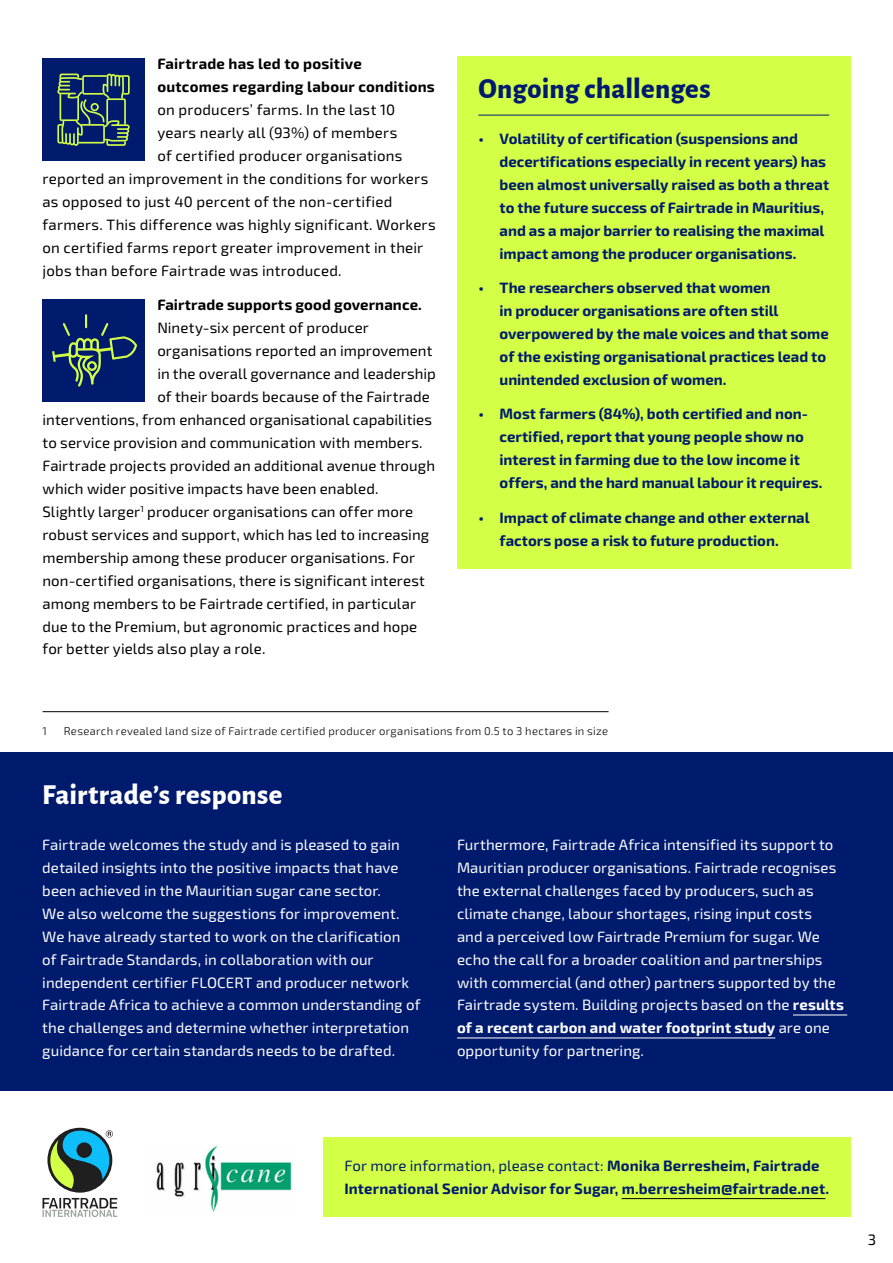
<style>
.page{position:relative;width:893px;height:1263px;background:#fff}
.page>*{position:absolute;margin:0;border:0;box-sizing:border-box;transform-origin:0 0}
.t1{font:800 28.5px "Alegreya Sans";letter-spacing:.015em;color:#fff}
.t2{font:800 28.5px "Alegreya Sans";letter-spacing:.01em;color:#001b6e}
.body{font:15px "Exo 2";letter-spacing:.01em;color:#000}
.body-2{font:15px/23px "Exo 2";letter-spacing:.005em;color:#fff}
.body-3{font:700 15px/23px "Exo 2";letter-spacing:-.005em;color:#001b6e}
.body-4{font:700 15px "Exo 2";letter-spacing:.015em;color:#000}
.t3{font:300 11.25px "Exo 2";letter-spacing:.03em;color:#000}
.s1{font-weight:700}
.s2{font-weight:400}
</style>
<div class="page">
<img style="left:156px;top:1145px;width:136px;height:67px">
<div style="left:0;top:753px;width:893px;height:338px;background:#001b6e"></div>
<hr style="left:793px;top:1015px;width:54px;height:1px;background:#fff">
<hr style="left:457px;top:1038px;width:318px;height:1px;background:#fff">
<hr style="left:43px;top:711px;width:566px;height:1px;background:#000">
<div style="left:457px;top:57px;width:393px;height:512px;background:#d4ff47"></div>
<hr style="left:478px;top:115px;width:351px;height:1px;background:#001b6e">
<div style="left:43px;top:59px;width:102px;height:102px;background:#001b6e"></div>
<svg style="left:57px;top:74px;width:73px;height:72px"></svg>
<div style="left:43px;top:299px;width:102px;height:102px;background:#001b6e"></div>
<svg style="left:52px;top:314px;width:85px;height:73px"></svg>
<svg style="left:43px;top:1128px;width:74px;height:89px"></svg>
<div style="left:323px;top:1138px;width:527px;height:79px;background:#d4ff47"></div>
<hr style="left:622px;top:1198px;width:203px;height:1px;background:#000">
<p class="body-4" style="left:157px;top:55px;width:206px">Fairtrade has led to positive</p>
<p class="body-4" style="left:157px;top:78px;width:279px">outcomes regarding labour conditions</p>
<p class="body" style="left:157px;top:101px;width:239px">on producers’ farms. In the last 10</p>
<p class="body" style="left:157px;top:124px;width:241px">years nearly all (93%) of members</p>
<p class="body" style="left:157px;top:147px;width:247px">of certified producer organisations</p>
<p class="body" style="left:43px;top:170px;width:387px">reported an improvement in the conditions for workers</p>
<p class="body" style="left:43px;top:193px;width:351px">as opposed to just 40 percent of the non-certified</p>
<p class="body" style="left:43px;top:216px;width:395px">farmers. This difference was highly significant. Workers</p>
<p class="body" style="left:43px;top:239px;width:382px">on certified farms report greater improvement in their</p>
<p class="body" style="left:43px;top:262px;width:301px">jobs than before Fairtrade was introduced.</p>
<p class="body-4" style="left:157px;top:296px;width:266px">Fairtrade supports good governance.</p>
<p class="body" style="left:157px;top:319px;width:213px">Ninety-six percent of producer</p>
<p class="body" style="left:157px;top:342px;width:277px">organisations reported an improvement</p>
<p class="body" style="left:157px;top:365px;width:280px">in the overall governance and leadership</p>
<p class="body" style="left:157px;top:388px;width:274px">of their boards because of the Fairtrade</p>
<p class="body" style="left:43px;top:411px;width:391px">interventions, from enhanced organisational capabilities</p>
<p class="body" style="left:43px;top:434px;width:382px">to service provision and communication with members.</p>
<p class="body" style="left:43px;top:457px;width:394px">Fairtrade projects provided an additional avenue through</p>
<p class="body" style="left:43px;top:480px;width:338px">which wider positive impacts have been enabled.</p>
<p class="body" style="left:43px;top:503px;width:372px">Slightly larger<sup>1</sup> producer organisations can offer more</p>
<p class="body" style="left:43px;top:526px;width:388px">robust services and support, which has led to increasing</p>
<p class="body" style="left:43px;top:549px;width:374px">membership among these producer organisations. For</p>
<p class="body" style="left:43px;top:571px;width:384px">non-certified organisations, there is significant interest</p>
<p class="body" style="left:43px;top:594px;width:375px">among members to be Fairtrade certified, in particular</p>
<p class="body" style="left:43px;top:617px;width:376px">due to the Premium, but agronomic practices and hope</p>
<p class="body" style="left:43px;top:640px;width:224px">for better yields also play a role.</p>
<p class="t2" style="left:478px;top:67px;width:234px">Ongoing challenges</p>
<p class="body-3" style="left:500px;top:127px;width:331px;text-indent:-21px">• Volatility of certification (suspensions and decertifications especially in recent years) has been almost universally raised as both a threat to the future success of Fairtrade in Mauritius, and as a major barrier to realising the maximal impact among the producer organisations.</p>
<p class="body-3" style="left:500px;top:277px;width:331px;text-indent:-21px">• The researchers observed that women<br>in producer organisations are often still overpowered by the male voices and that some of the existing organisational practices lead to unintended exclusion of women.</p>
<p class="body-3" style="left:500px;top:403px;width:324px;text-indent:-21px">• Most farmers (84%), both certified and non&shy;certified, report that young people show no interest in farming due to the low income it offers, and the hard manual labour it requires.</p>
<p class="body-3" style="left:500px;top:506px;width:311px;text-indent:-21px">• Impact of climate change and other external factors pose a risk to future production.</p>
<p class="t3" style="left:43px;top:724px;width:6px">1</p>
<p class="t3" style="left:64px;top:724px;width:546px">Research revealed land size of Fairtrade certified producer organisations from 0.5 to 3 hectares in size</p>
<p class="t1" style="left:42px;top:773px;width:242px">Fairtrade’s response</p>
<p class="body-2" style="left:42px;top:833px;width:380px">Fairtrade welcomes the study and is pleased to gain detailed insights into the positive impacts that have been achieved in the Mauritian sugar cane sector.<br>We also welcome the suggestions for improvement.<br>We have already started to work on the clarification<br>of Fairtrade Standards, in collaboration with our independent certifier FLOCERT and producer network Fairtrade Africa to achieve a common understanding of the challenges and determine whether interpretation guidance for certain standards needs to be drafted.</p>
<p class="body-2" style="left:457px;top:833px;width:388px">Furthermore, Fairtrade Africa intensified its support to Mauritian producer organisations. Fairtrade recognises the external challenges faced by producers, such as climate change, labour shortages, rising input costs<br>and a perceived low Fairtrade Premium for sugar. We echo the call for a broader coalition and partnerships with commercial (and other) partners supported by the Fairtrade system. Building projects based on the <span class="s1">results of a recent carbon and water footprint study</span> are one opportunity for partnering.</p>
<p class="body-3" style="left:344px;top:1155px;width:486px"><span class="s2">For more information, please contact:</span> Monika Berresheim, Fairtrade<br>International Senior Advisor for Sugar, m.berresheim@fairtrade.net.</p>
<p class="body" style="left:868px;top:1231px;width:10px">3</p>
</div>
